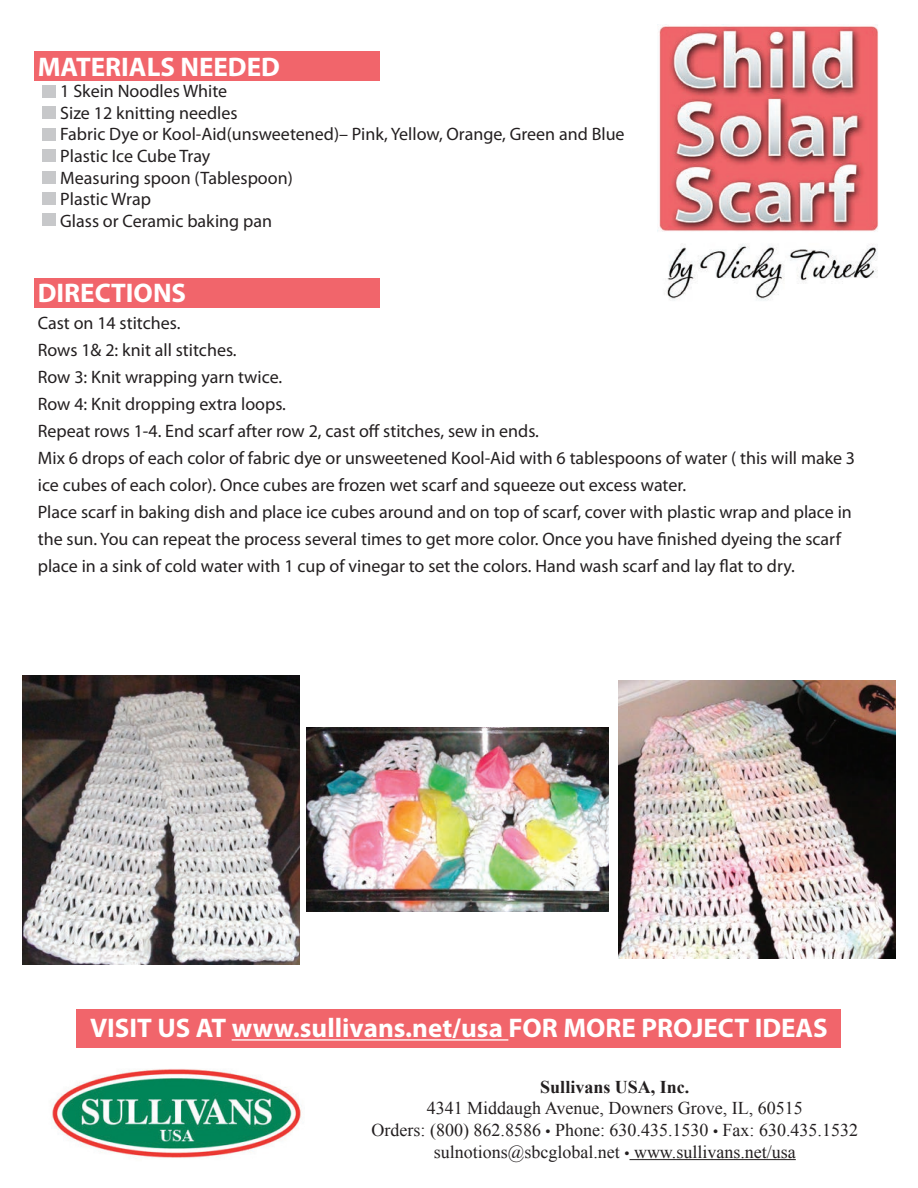
<style>
.page{position:relative;width:918px;height:1188px;background:#fff}
.page>*{position:absolute;margin:0;border:0;box-sizing:border-box;transform-origin:0 0}
.t1{font:700 27px "Myriad Pro";color:#fff}
.t2{font:18px/27px "Myriad Pro";color:#231f20}
.t3{font:18px/21.6px "Times New Roman";color:#231f20;text-align:center}
.t4{font:700 18px "Times New Roman";color:#231f20}
.s1{font-family:"Myriad Pro"}
</style>
<div class="page">
<div style="left:34px;top:52px;width:346px;height:29px;background:#f1656b"></div>
<div style="left:34px;top:279px;width:346px;height:29px;background:#f1656b"></div>
<img style="left:22px;top:675px;width:278px;height:289px">
<img style="left:307px;top:728px;width:302px;height:184px">
<img style="left:618px;top:681px;width:278px;height:278px">
<img style="left:659px;top:24px;width:219px;height:277px">
<hr style="left:630px;top:1159px;width:166px;height:1px;background:#231f20">
<img style="left:51px;top:1069px;width:251px;height:89px">
<div style="left:42px;top:85px;width:14px;height:13px;background:#c7c8ca"></div>
<div style="left:42px;top:107px;width:14px;height:12px;background:#c7c8ca"></div>
<div style="left:42px;top:128px;width:14px;height:12px;background:#c7c8ca"></div>
<div style="left:42px;top:150px;width:14px;height:12px;background:#c7c8ca"></div>
<div style="left:42px;top:171px;width:14px;height:12px;background:#c7c8ca"></div>
<div style="left:42px;top:192px;width:14px;height:13px;background:#c7c8ca"></div>
<div style="left:42px;top:214px;width:14px;height:12px;background:#c7c8ca"></div>
<div style="left:76px;top:1010px;width:764px;height:38px;background:#f1656b"></div>
<hr style="left:232px;top:1039px;width:276px;height:2px;background:#fff">
<h1 class="t1" style="left:38px;top:49px;width:244px">MATERIALS NEEDED</h1>
<p class="t2" style="left:60px;top:80px;width:566px;line-height:21.6px">1 Skein Noodles White<br>Size 12 knitting needles<br>Fabric Dye or Kool-Aid(unsweetened)– Pink, Yellow, Orange, Green and Blue<br>Plastic Ice Cube Tray<br>Measuring spoon (Tablespoon)<br>Plastic Wrap<br>Glass or Ceramic baking pan</p>
<h1 class="t1" style="left:38px;top:276px;width:150px">DIRECTIONS</h1>
<p class="t2" style="left:38px;top:310px;width:819px">Cast on 14 stitches.<br>Rows 1&amp; 2: knit all stitches.<br>Row 3: Knit wrapping yarn twice.<br>Row 4: Knit dropping extra loops.<br>Repeat rows 1-4. End scarf after row 2, cast off stitches, sew in ends.<br>Mix 6 drops of each color of fabric dye or unsweetened Kool-Aid with 6 tablespoons of water ( this will make 3 ice cubes of each color). Once cubes are frozen wet scarf and squeeze out excess water.<br>Place scarf in baking dish and place ice cubes around and on top of scarf, cover with plastic wrap and place in the sun. You can repeat the process several times to get more color. Once you have finished dyeing the scarf place in a sink of cold water with 1 cup of vinegar to set the colors. Hand wash scarf and lay flat to dry.</p>
<h1 class="t1" style="left:90px;top:1011px;width:739px">VISIT US AT www.sullivans.net/usa FOR MORE PROJECT IDEAS</h1>
<p class="t4" style="left:540px;top:1074px;width:151px">Sullivans USA, Inc.</p>
<p class="t3" style="left:372px;top:1097px;width:488px">4341 Middaugh Avenue, Downers Grove, IL, 60515<br>Orders: (800) 862.8586 <span class="s1">•</span> Phone: 630.435.1530 <span class="s1">•</span> Fax: 630.435.1532 sulnotions@sbcglobal.net <span class="s1">•</span> www.sullivans.net/usa</p>
</div>
